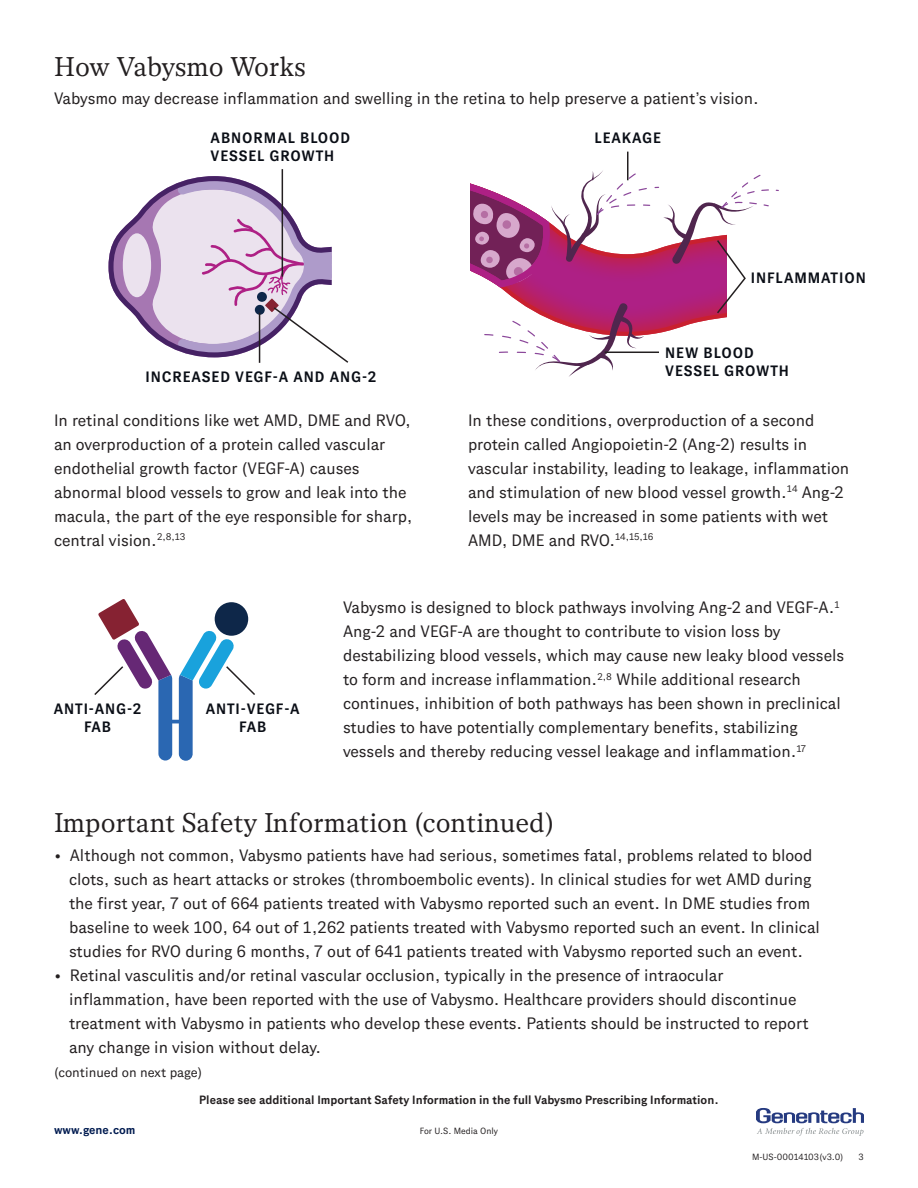
<style>
.page{position:relative;width:918px;height:1188px;background:#fff}
.page>*{position:absolute;margin:0;border:0;box-sizing:border-box;transform-origin:0 0}
.t1{font:27px "Gene Serif";color:#231f20}
.t2{font:16.5px/24px "Gene Sans";color:#231f20}
.t3{font:700 15px/18px "Gene Sans";letter-spacing:.06em;color:#0a0e16}
.t4{font:13.5px "Gene Sans";color:#231f20}
.t5{font:700 12px "Gene Sans";color:#231f20}
.t6{font:700 12px "Gene Sans";color:#001b50}
.t7{font:9px "Gene Sans";color:#231f20}
</style>
<div class="page">
<svg style="left:756px;top:1108px;width:108px;height:28px"></svg>
<svg style="left:94px;top:599px;width:161px;height:162px"></svg>
<hr style="left:282px;top:169px;width:1px;height:108px;background:#231f20">
<svg style="left:470px;top:152px;width:309px;height:225px"></svg>
<svg style="left:109px;top:176px;width:240px;height:187px"></svg>
<p class="t1" style="left:54px;top:51px;width:253px">How Vabysmo Works</p>
<p class="t2" style="left:54px;top:86px;width:706px">Vabysmo may decrease inflammation and swelling in the retina to help preserve a patient’s vision.</p>
<p class="t3" style="left:211px;top:129px;width:141px">ABNORMAL BLOOD<br>VESSEL GROWTH</p>
<p class="t3" style="left:595px;top:129px;width:68px">LEAKAGE</p>
<p class="t3" style="left:751px;top:268px;width:116px">INFLAMMATION</p>
<p class="t3" style="left:146px;top:367px;width:232px">INCREASED VEGF-A AND ANG-2</p>
<p class="t3" style="left:665px;top:343px;width:125px">NEW BLOOD<br>VESSEL GROWTH</p>
<p class="t2" style="left:54px;top:408px;width:360px">In retinal conditions like wet AMD, DME and RVO, an overproduction of a protein called vascular endothelial growth factor (VEGF-A) causes abnormal blood vessels to grow and leak into the macula, the part of the eye responsible for sharp, central vision.<sup>2,8,13</sup></p>
<p class="t2" style="left:468px;top:408px;width:383px">In these conditions, overproduction of a second protein called Angiopoietin-2 (Ang-2) results in vascular instability, leading to leakage, inflammation and stimulation of new blood vessel growth.<sup>14</sup> Ang-2 levels may be increased in some patients with wet</p>
<p class="t2" style="left:468px;top:528px;width:187px">AMD, DME and RVO.<sup>14,15,16</sup></p>
<p class="t3" style="left:54px;top:699px;width:89px;text-align:center">ANTI-ANG-2<br>FAB</p>
<p class="t3" style="left:206px;top:699px;width:96px">ANTI-VEGF-A</p>
<p class="t3" style="left:239px;top:717px;width:29px">FAB</p>
<p class="t2" style="left:343px;top:595px;width:503px">Vabysmo is designed to block pathways involving Ang-2 and VEGF-A.<sup>1<br></sup>Ang-2 and VEGF-A are thought to contribute to vision loss by destabilizing blood vessels, which may cause new leaky blood vessels to form and increase inflammation.<sup>2,8</sup> While additional research continues, inhibition of both pathways has been shown in preclinical studies to have potentially complementary benefits, stabilizing vessels and thereby reducing vessel leakage and inflammation.<sup>17</sup></p>
<p class="t1" style="left:54px;top:807px;width:502px">Important Safety Information (continued)</p>
<p class="t2" style="left:69px;top:843px;width:752px;text-indent:-15px">• Although not common, Vabysmo patients have had serious, sometimes fatal, problems related to blood clots, such as heart attacks or strokes (thromboembolic events). In clinical studies for wet AMD during the first year, 7 out of 664 patients treated with Vabysmo reported such an event. In DME studies from baseline to week 100, 64 out of 1,262 patients treated with Vabysmo reported such an event. In clinical studies for RVO during 6 months, 7 out of 641 patients treated with Vabysmo reported such an event.</p>
<p class="t2" style="left:69px;top:963px;width:741px;text-indent:-15px">• Retinal vasculitis and/or retinal vascular occlusion, typically in the presence of intraocular inflammation, have been reported with the use of Vabysmo. Healthcare providers should discontinue treatment with Vabysmo in patients who develop these events. Patients should be instructed to report any change in vision without delay.</p>
<p class="t4" style="left:54px;top:1065px;width:150px">(continued on next page)</p>
<p class="t5" style="left:199px;top:1092px;width:521px">Please see additional Important Safety Information in the full Vabysmo Prescribing Information.</p>
<p class="t6" style="left:54px;top:1123px;width:83px">www.gene.com</p>
<p class="t7" style="left:420px;top:1126px;width:80px">For U.S. Media Only</p>
<p class="t7" style="left:752px;top:1151px;width:93px">M-US-00014103(v3.0)</p>
<p class="t7" style="left:858px;top:1151px;width:7px">3</p>
</div>
